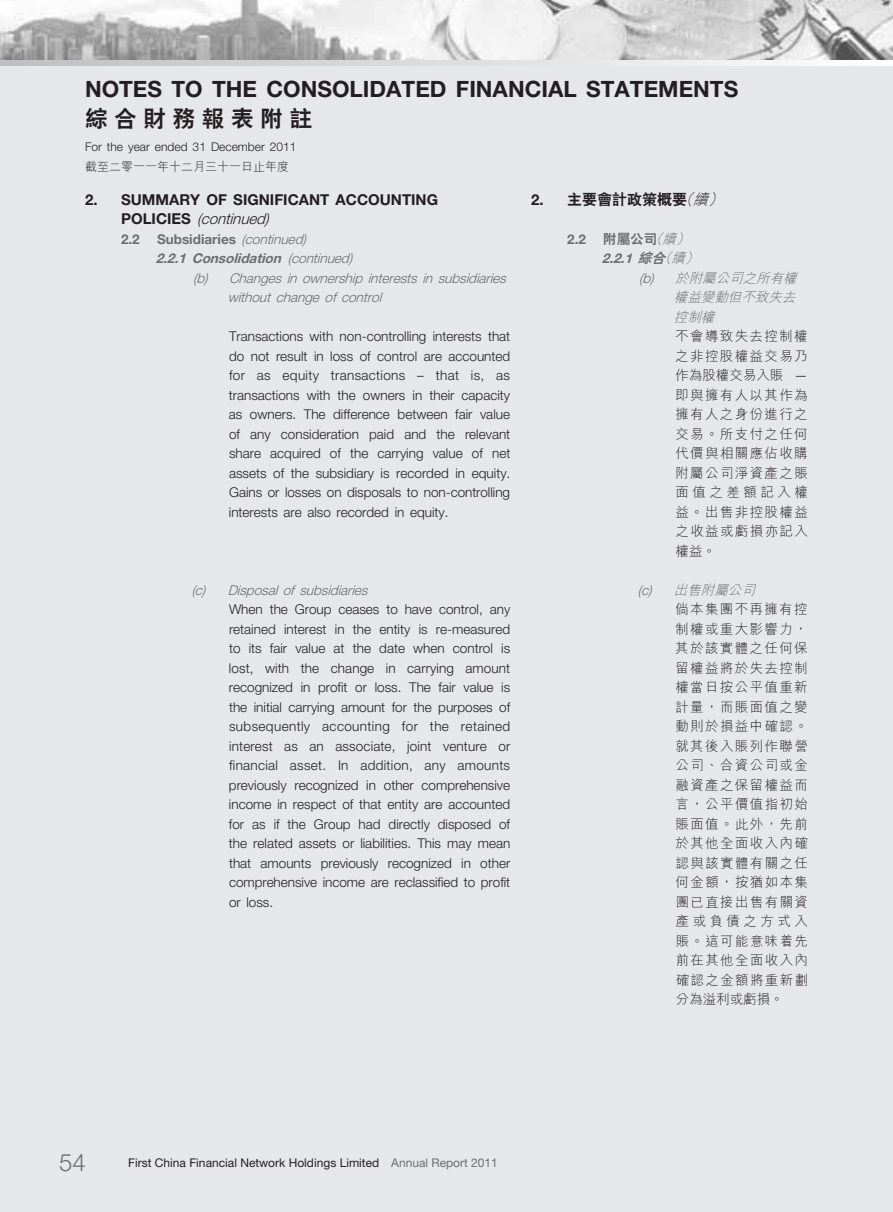
<style>
.page{position:relative;width:893px;height:1212px;background:#e6e7e9}
.page>*{position:absolute;margin:0;border:0;box-sizing:border-box;transform-origin:0 0}
.t1{font:300 24px "Helvetica Neue LT Std";color:#6c6d70}
.t2{font:700 22.5px "Helvetica Neue LT Std";color:#231f20}
.t3{font:800 22.5px "C Hei 2 HK";letter-spacing:.3em;color:#231f20}
.t4{font:700 15px/19.5px "Helvetica Neue LT Std";color:#231f20}
.t5{font:800 15px "C Hei 2 HK";color:#231f20}
.t6{font:300 13.5px/19.5px "Helvetica Neue LT Std";color:#231f20;text-align:justify}
.t7{font:300 13.5px/19.5px "M Hei HK";letter-spacing:.1em;color:#231f20;text-align:justify}
.t8{font:italic 300 13.5px "Helvetica Neue LT Std";color:#6c6d70}
.t9{font:italic 700 13.5px "Helvetica Neue LT Std";color:#6c6d70}
.t10{font:700 13.5px "Helvetica Neue LT Std";color:#6c6d70}
.t11{font:italic 300 13.5px/19.5px "M Hei HK";color:#6c6d70;text-align:justify}
.t12{font:800 13.5px "C Hei 2 HK";color:#6c6d70}
.t13{font:12px "Helvetica Neue LT Std";color:#231f20}
.t14{font:300 12px "Helvetica Neue LT Std";color:#231f20}
.t15{font:300 12px "M Hei HK";color:#231f20}
.s1{font-family:"Helvetica Neue LT Std";font-weight:700}
.s2{font-family:"M Hei HK";font-weight:300;font-style:italic}
.s3{font-family:"C Hei 2 HK";font-weight:800}
.s4{font-family:"M Hei HK";font-weight:300}
.s5{font-family:"Helvetica Neue LT Std"}
.s6{font-family:"Helvetica Neue LT Std";font-style:italic;color:#6c6d70}
.s7{font-style:italic;color:#6c6d70}
.s8{font-weight:300;font-style:italic}
.s9{font-weight:300}
.s10{color:#6c6d70}
</style>
<div class="page">
<img style="left:0;top:0;width:892px;height:60px">
<svg style="left:0;top:60px;width:892px;height:5px"></svg>
<h2 class="t2" style="left:85px;top:75px;width:655px">NOTES TO THE CONSOLIDATED FINANCIAL STATEMENTS</h2>
<h2 class="t3" style="left:85px;top:103px;width:229px">綜合財務報表附註</h2>
<p class="t14" style="left:85px;top:139px;width:213px">For the year ended 31 December 2011</p>
<p class="t15" style="left:85px;top:158px;width:205px">截至二零一一年十二月三十一日止年度</p>
<p class="t5" style="left:531px;top:189px;width:199px"><span class="s1">2.</span> 主要會計政策概要<span class="s2">（續）</span></p>
<p class="t10" style="left:567px;top:231px;width:20px">2.2</p>
<p class="t12" style="left:603px;top:230px;width:93px">附屬公司<span class="s2">（續）</span></p>
<p class="t9" style="left:602px;top:250px;width:103px">2.2.1 <span class="s3">綜合</span><span class="s4">（續）</span></p>
<p class="t11" style="left:674px;top:268px;width:129px;text-indent:-35px"><span class="s5">(b)</span> 於附屬公司之所有權權益變動但不致失去控制權</p>
<p class="t7" style="left:675px;top:326px;width:134px">不會導致失去控制權之非控股權益交易乃作為股權交易入賬 <span class="s5">—</span>即與擁有人以其作為擁有人之身份進行之交易。所支付之任何代價與相關應佔收購附屬公司淨資產之賬面值之差額記入權益。出售非控股權益之收益或虧損亦記入權益。</p>
<p class="t7" style="left:675px;top:580px;width:134px;text-align:left;text-indent:-37px"><span class="s6">(c)</span> <span class="s7">出售附屬公司<br></span>倘本集團不再擁有控制權或重大影響力，其於該實體之任何保留權益將於失去控制權當日按公平值重新計量，而賬面值之變動則於損益中確認。就其後入賬列作聯營公司、合資公司或金融資產之保留權益而言，公平價值指初始賬面值。此外，先前於其他全面收入內確認與該實體有關之任何金額，按猶如本集團已直接出售有關資產或負債之方式入賬。這可能意味着先前在其他全面收入內確認之金額將重新劃分為溢利或虧損。</p>
<p class="t4" style="left:121px;top:189px;width:319px;text-indent:-36px">2. SUMMARY OF SIGNIFICANT ACCOUNTING<br>P O L I C I E S <span class="s8">(continued)</span></p>
<p class="t10" style="left:121px;top:231px;width:20px">2.2</p>
<p class="t10" style="left:157px;top:231px;width:151px">Subsidiaries <span class="s8">(continued)</span></p>
<p class="t9" style="left:156px;top:250px;width:199px">2.2.1 Consolidation <span class="s9">(continued)</span></p>
<p class="t8" style="left:193px;top:270px;width:318px">(b) Changes in ownership interests in subsidiaries</p>
<p class="t8" style="left:228px;top:289px;width:159px">without change of control</p>
<p class="t6" style="left:229px;top:326px;width:283px">Transactions with non-controlling interests that do not result in loss of control are accounted for as equity transactions – that is, as transactions with the owners in their capacity as owners. The difference between fair value of any consideration paid and the relevant share acquired of the carrying value of net assets of the subsidiary is recorded in equity.<br>Gains or losses on disposals to non-controlling interests are also recorded in equity.</p>
<p class="t8" style="left:192px;top:582px;width:182px">(c) Disposal of subsidiaries</p>
<p class="t6" style="left:229px;top:599px;width:283px">When the Group ceases to have control, any retained interest in the entity is re-measured to its fair value at the date when control is lost, with the change in carrying amount recognized in profit or loss. The fair value is the initial carrying amount for the purposes of subsequently accounting for the retained interest as an associate, joint venture or financial asset. In addition, any amounts previously recognized in other comprehensive income in respect of that entity are accounted for as if the Group had directly disposed of the related assets or liabilities. This may mean that amounts previously recognized in other comprehensive income are reclassified to profit or loss.</p>
<h1 class="t1" style="left:59px;top:1148px;width:28px">54</h1>
<p class="t13" style="left:128px;top:1155px;width:371px">First China Financial Network Holdings Limited <span class="s10">Annual Report 2011</span></p>
</div>
